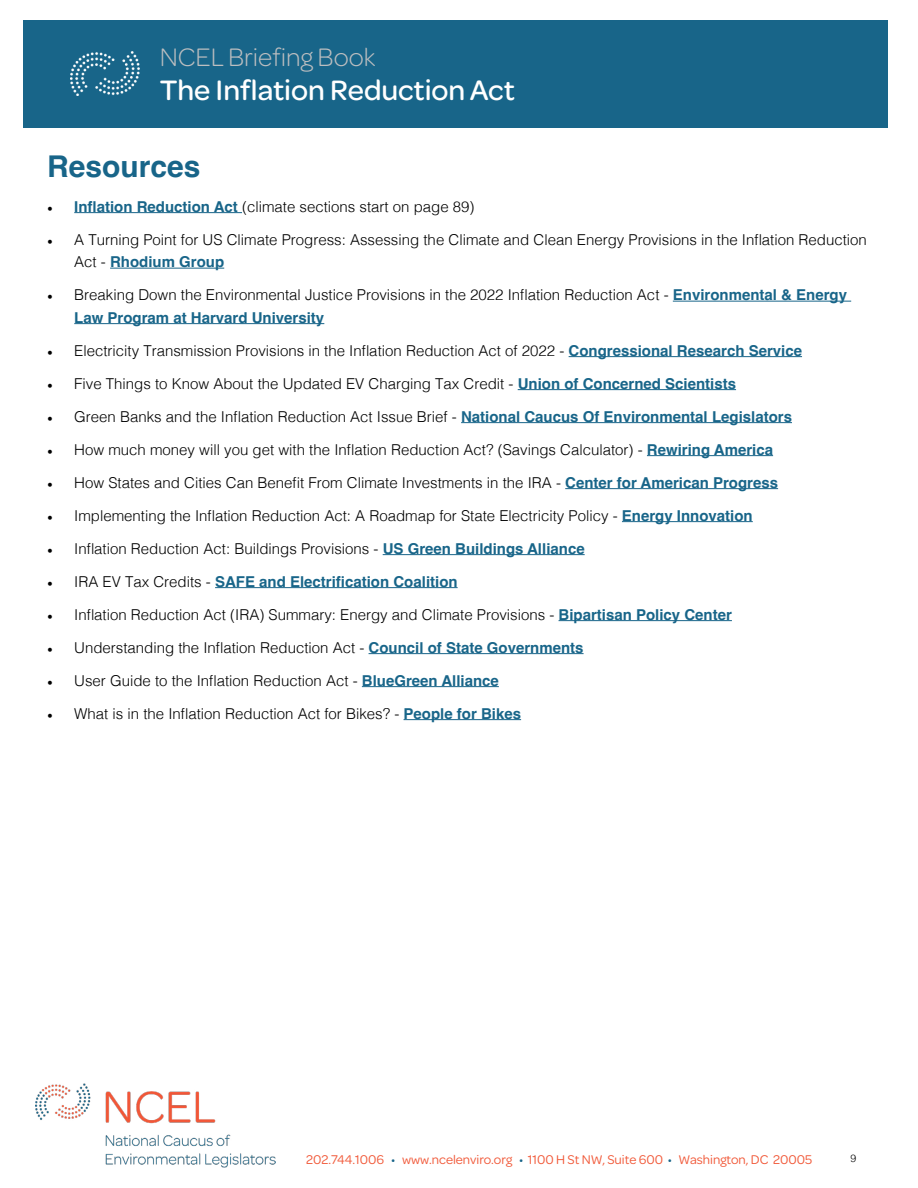
<style>
.page{position:relative;width:918px;height:1188px;background:#fff}
.page>*{position:absolute;margin:0;border:0;box-sizing:border-box;transform-origin:0 0}
.t1{font:500 30px "Omnes";color:#fff}
.t2{font:700 30px "Helvetica";color:#186589}
.t3{font:300 27px "Omnes";color:#bcbec0}
.t4{font:300 15px/22.5px "Helvetica";color:#000}
.t5{font:700 15px "Helvetica";color:#186589}
.t6{font:13.5px "Omnes";color:#f15838}
.t7{font:300 10.5px "Helvetica";color:#000}
.s1{font-family:"Minion Pro";font-weight:400}
.s2{font-weight:700;color:#186589}
.s3{font-family:"Minion Pro";font-weight:400;color:#000}
.s4{font-weight:300;color:#000}
.s5{color:#186589}
</style>
<div class="page">
<img style="left:36px;top:1083px;width:239px;height:84px">
<div style="left:23px;top:20px;width:731px;height:108px;background:#186589"></div>
<div style="left:736px;top:20px;width:151px;height:108px;background:#186589"></div>
<img style="left:71px;top:51px;width:68px;height:44px">
<hr style="left:74px;top:212px;width:168px;height:1px;background:#186589">
<hr style="left:110px;top:268px;width:114px;height:1px;background:#186589">
<hr style="left:673px;top:301px;width:178px;height:1px;background:#186589">
<hr style="left:74px;top:323px;width:250px;height:1px;background:#186589">
<hr style="left:569px;top:356px;width:233px;height:1px;background:#186589">
<hr style="left:518px;top:389px;width:218px;height:1px;background:#186589">
<hr style="left:461px;top:422px;width:331px;height:1px;background:#186589">
<hr style="left:647px;top:455px;width:126px;height:1px;background:#186589">
<hr style="left:565px;top:488px;width:213px;height:1px;background:#186589">
<hr style="left:622px;top:521px;width:131px;height:1px;background:#186589">
<hr style="left:383px;top:554px;width:202px;height:1px;background:#186589">
<hr style="left:215px;top:587px;width:243px;height:1px;background:#186589">
<hr style="left:559px;top:620px;width:173px;height:1px;background:#186589">
<hr style="left:369px;top:653px;width:215px;height:1px;background:#186589">
<hr style="left:362px;top:686px;width:137px;height:1px;background:#186589">
<hr style="left:404px;top:719px;width:117px;height:1px;background:#186589">
<h2 class="t3" style="left:160px;top:39px;width:217px">NCEL Briefing Book</h2>
<h1 class="t1" style="left:160px;top:69px;width:357px">The Inflation Reduction Act</h1>
<h1 class="t2" style="left:47px;top:154px;width:155px">Resources</h1>
<p class="t4" style="left:47px;top:196px;width:429px"><span class="s1">•</span> <span class="s2">Inflation Reduction Act</span> (climate sections start on page 89)</p>
<p class="t4" style="left:74px;top:229px;width:794px;text-indent:-27px"><span class="s1">•</span> A Turning Point for US Climate Progress: Assessing the Climate and Clean Energy Provisions in the Inflation Reduction<br>Act - <span class="s2">Rhodium Group</span></p>
<p class="t4" style="left:74px;top:285px;width:774px;text-indent:-27px"><span class="s1">•</span> Breaking Down the Environmental Justice Provisions in the 2022 Inflation Reduction Act - <span class="s2">Environmental &amp; Energy<br>Law Program at Harvard University</span></p>
<p class="t4" style="left:47px;top:340px;width:756px"><span class="s1">•</span> Electricity Transmission Provisions in the Inflation Reduction Act of 2022 - <span class="s2">Congressional Research Service</span></p>
<p class="t4" style="left:47px;top:373px;width:690px"><span class="s1">•</span> Five Things to Know About the Updated EV Charging Tax Credit - <span class="s2">Union of Concerned Scientists</span></p>
<p class="t4" style="left:47px;top:406px;width:746px"><span class="s1">•</span> Green Banks and the Inflation Reduction Act Issue Brief - <span class="s2">National Caucus Of Environmental Legislators</span></p>
<p class="t4" style="left:47px;top:439px;width:727px"><span class="s1">•</span> How much money will you get with the Inflation Reduction Act? (Savings Calculator) - <span class="s2">Rewiring America</span></p>
<p class="t4" style="left:47px;top:472px;width:732px"><span class="s1">•</span> How States and Cities Can Benefit From Climate Investments in the IRA - <span class="s2">Center for American Progress</span></p>
<p class="t4" style="left:47px;top:505px;width:707px"><span class="s1">•</span> Implementing the Inflation Reduction Act: A Roadmap for State Electricity Policy - <span class="s2">Energy Innovation</span></p>
<p class="t4" style="left:47px;top:538px;width:539px"><span class="s1">•</span> Inflation Reduction Act: Buildings Provisions - <span class="s2">US Green Buildings Alliance</span></p>
<p class="t5" style="left:47px;top:575px;width:412px"><span class="s3">•</span> <span class="s4">IRA EV Tax Credits -</span> SAFE and Electrification Coalition</p>
<p class="t4" style="left:47px;top:604px;width:686px"><span class="s1">•</span> Inflation Reduction Act (IRA) Summary: Energy and Climate Provisions - <span class="s2">Bipartisan Policy Center</span></p>
<p class="t4" style="left:47px;top:637px;width:538px"><span class="s1">•</span> Understanding the Inflation Reduction Act - <span class="s2">Council of State Governments</span></p>
<p class="t4" style="left:47px;top:670px;width:453px"><span class="s1">•</span> User Guide to the Inflation Reduction Act - <span class="s2">BlueGreen Alliance</span></p>
<p class="t4" style="left:47px;top:703px;width:475px"><span class="s1">•</span> What is in the Inflation Reduction Act for Bikes? - <span class="s2">People for Bikes</span></p>
<p class="t6" style="left:306px;top:1151px;width:508px">202.744.1006 <span class="s5">•</span> www.ncelenviro.org <span class="s5">•</span> 1100 H St NW, Suite 600 <span class="s5">•</span> Washington, DC 20005</p>
<p class="t7" style="left:851px;top:1154px;width:7px">9</p>
</div>
